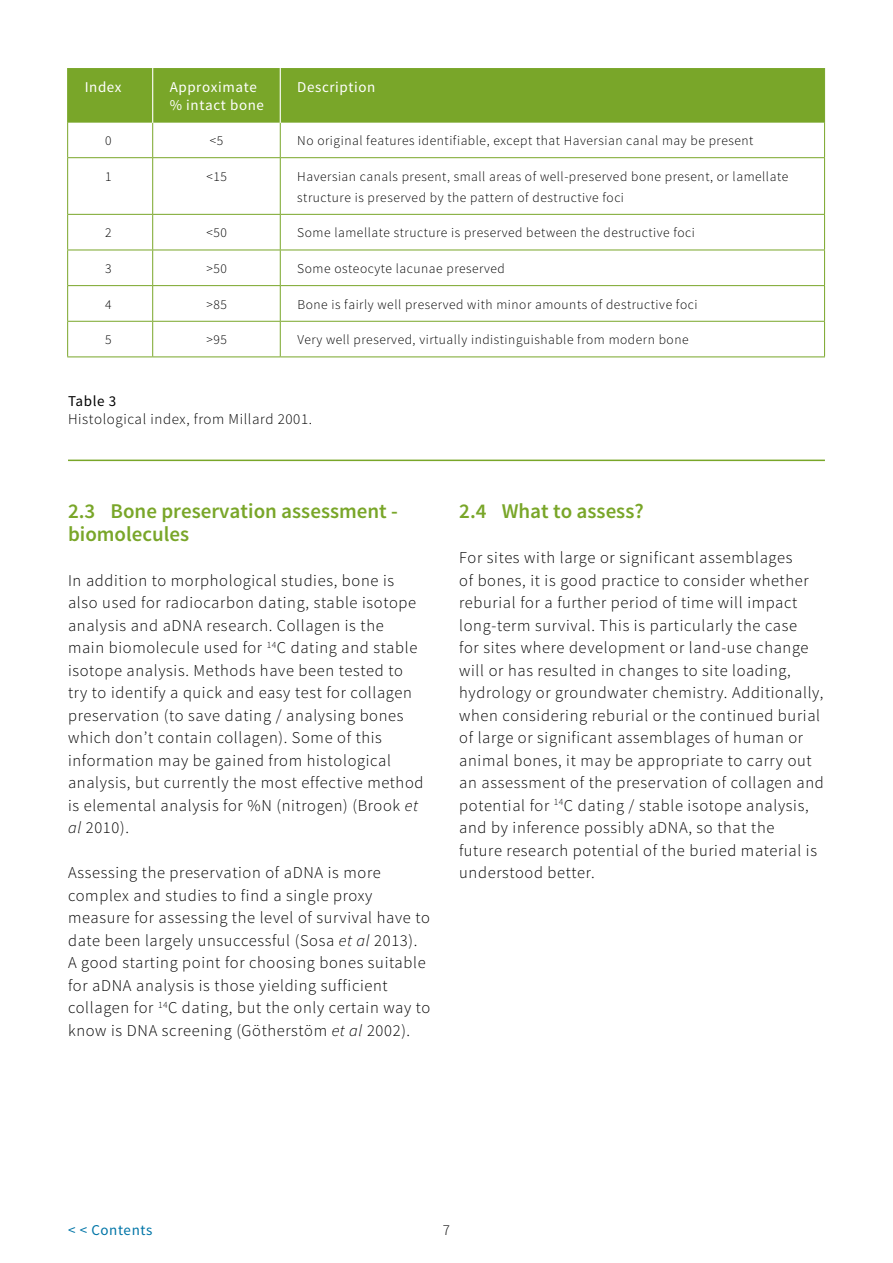
<style>
.page{position:relative;width:893px;height:1263px;background:#fff}
.page>*{position:absolute;margin:0;border:0;box-sizing:border-box;transform-origin:0 0}
.Heading_1{font:600 21px/22.5px "Source Sans Pro";color:#79a629}
.Body_text{font:300 16.5px/22.5px "Source Sans Pro";letter-spacing:.04em;color:#000}
.Table_heading_WHITE{font:15px/18px "Source Sans Pro";letter-spacing:.04em;color:#fff}
.IMAGE_text{font:300 15px "Source Sans Pro";letter-spacing:.04em;color:#000}
.t1{font:15px "Source Sans Pro";letter-spacing:.04em;color:#0075a7}
.IMAGE_heading{font:15px "Source Sans Pro";letter-spacing:.04em;color:#000}
.Table_text{font:300 13.5px/21px "Source Sans Pro";letter-spacing:.04em;color:#000}
.s1{font-style:italic}
</style>
<div class="page">
<div style="left:68px;top:68px;width:756px;height:55px;background:#79a629"></div>
<svg style="left:68px;top:123px;width:756px;height:233px"></svg>
<hr style="left:67px;top:123px;width:1px;height:34px;background:#79a629">
<hr style="left:152px;top:123px;width:1px;height:34px;background:#79a629">
<hr style="left:280px;top:123px;width:1px;height:34px;background:#79a629">
<hr style="left:824px;top:123px;width:1px;height:34px;background:#79a629">
<hr style="left:67px;top:157px;width:86px;height:1px;background:#79a629">
<hr style="left:67px;top:158px;width:1px;height:56px;background:#79a629">
<hr style="left:153px;top:157px;width:127px;height:1px;background:#79a629">
<hr style="left:152px;top:158px;width:1px;height:56px;background:#79a629">
<hr style="left:280px;top:157px;width:545px;height:1px;background:#79a629">
<hr style="left:280px;top:158px;width:1px;height:56px;background:#79a629">
<hr style="left:824px;top:158px;width:1px;height:56px;background:#79a629">
<hr style="left:67px;top:214px;width:86px;height:1px;background:#79a629">
<hr style="left:67px;top:215px;width:1px;height:35px;background:#79a629">
<hr style="left:153px;top:214px;width:127px;height:1px;background:#79a629">
<hr style="left:152px;top:215px;width:1px;height:35px;background:#79a629">
<hr style="left:280px;top:214px;width:545px;height:1px;background:#79a629">
<hr style="left:280px;top:215px;width:1px;height:35px;background:#79a629">
<hr style="left:824px;top:215px;width:1px;height:35px;background:#79a629">
<hr style="left:67px;top:250px;width:86px;height:1px;background:#79a629">
<hr style="left:67px;top:250px;width:1px;height:35px;background:#79a629">
<hr style="left:153px;top:250px;width:127px;height:1px;background:#79a629">
<hr style="left:152px;top:250px;width:1px;height:35px;background:#79a629">
<hr style="left:280px;top:250px;width:545px;height:1px;background:#79a629">
<hr style="left:280px;top:250px;width:1px;height:35px;background:#79a629">
<hr style="left:824px;top:250px;width:1px;height:35px;background:#79a629">
<hr style="left:67px;top:285px;width:86px;height:1px;background:#79a629">
<hr style="left:67px;top:286px;width:1px;height:35px;background:#79a629">
<hr style="left:153px;top:285px;width:127px;height:1px;background:#79a629">
<hr style="left:152px;top:286px;width:1px;height:35px;background:#79a629">
<hr style="left:280px;top:285px;width:545px;height:1px;background:#79a629">
<hr style="left:280px;top:286px;width:1px;height:35px;background:#79a629">
<hr style="left:824px;top:286px;width:1px;height:35px;background:#79a629">
<hr style="left:67px;top:321px;width:86px;height:1px;background:#79a629">
<hr style="left:67px;top:322px;width:1px;height:34px;background:#79a629">
<hr style="left:153px;top:321px;width:127px;height:1px;background:#79a629">
<hr style="left:152px;top:322px;width:1px;height:34px;background:#79a629">
<hr style="left:280px;top:321px;width:545px;height:1px;background:#79a629">
<hr style="left:280px;top:322px;width:1px;height:34px;background:#79a629">
<hr style="left:824px;top:322px;width:1px;height:34px;background:#79a629">
<hr style="left:67px;top:356px;width:86px;height:1px;background:#79a629">
<hr style="left:153px;top:356px;width:127px;height:1px;background:#79a629">
<hr style="left:280px;top:356px;width:545px;height:1px;background:#79a629">
<hr style="left:67px;top:68px;width:1px;height:55px;background:#79a629">
<hr style="left:824px;top:68px;width:1px;height:55px;background:#79a629">
<hr style="left:152px;top:68px;width:1px;height:55px;background:#fff">
<hr style="left:280px;top:68px;width:1px;height:55px;background:#fff">
<hr style="left:68px;top:460px;width:757px;height:1px;background:#79a629">
<p class="Table_heading_WHITE" style="left:85px;top:78px;width:39px">Index</p>
<p class="Table_heading_WHITE" style="left:170px;top:78px;width:96px">Approximate % intact bone</p>
<p class="Table_heading_WHITE" style="left:297px;top:78px;width:80px">Description</p>
<p class="Table_text" style="left:105px;top:130px;width:8px">0</p>
<p class="Table_text" style="left:210px;top:130px;width:15px">&lt;5</p>
<p class="Table_text" style="left:297px;top:130px;width:458px">No original features identifiable, except that Haversian canal may be present</p>
<p class="Table_text" style="left:105px;top:166px;width:8px">1</p>
<p class="Table_text" style="left:206px;top:166px;width:22px">&lt;15</p>
<p class="Table_text" style="left:297px;top:166px;width:492px">Haversian canals present, small areas of well-preserved bone present, or lamellate structure is preserved by the pattern of destructive foci</p>
<p class="Table_text" style="left:105px;top:222px;width:8px">2</p>
<p class="Table_text" style="left:206px;top:222px;width:22px">&lt;50</p>
<p class="Table_text" style="left:297px;top:222px;width:399px">Some lamellate structure is preserved between the destructive foci</p>
<p class="Table_text" style="left:105px;top:258px;width:8px">3</p>
<p class="Table_text" style="left:206px;top:258px;width:22px">&gt;50</p>
<p class="Table_text" style="left:297px;top:258px;width:209px">Some osteocyte lacunae preserved</p>
<p class="Table_text" style="left:105px;top:294px;width:8px">4</p>
<p class="Table_text" style="left:206px;top:294px;width:22px">&gt;85</p>
<p class="Table_text" style="left:297px;top:294px;width:402px">Bone is fairly well preserved with minor amounts of destructive foci</p>
<p class="Table_text" style="left:105px;top:329px;width:8px">5</p>
<p class="Table_text" style="left:206px;top:329px;width:22px">&gt;95</p>
<p class="Table_text" style="left:297px;top:329px;width:393px">Very well preserved, virtually indistinguishable from modern bone</p>
<p class="IMAGE_heading" style="left:68px;top:391px;width:50px">Table 3</p>
<p class="IMAGE_text" style="left:68px;top:409px;width:246px">Histological index, from Millard 2001.</p>
<p class="Heading_1" style="left:68px;top:500px;width:331px">2.3 Bone preservation assessment - biomolecules</p>
<p class="Body_text" style="left:68px;top:569px;width:357px">In addition to morphological studies, bone is also used for radiocarbon dating, stable isotope analysis and aDNA research. Collagen is the main biomolecule used for <sup>14</sup>C dating and stable isotope analysis. Methods have been tested to try to identify a quick and easy test for collagen preservation (to save dating / analysing bones which don’t contain collagen). Some of this information may be gained from histological analysis, but currently the most effective method is elemental analysis for %N (nitrogen) (Brook <span class="s1">et al</span> 2010).</p>
<p class="Body_text" style="left:68px;top:861px;width:364px">Assessing the preservation of aDNA is more complex and studies to find a single proxy measure for assessing the level of survival have to date been largely unsuccessful (Sosa <span class="s1">et al</span> 2013).<br>A good starting point for choosing bones suitable for aDNA analysis is those yielding sufficient collagen for <sup>14</sup>C dating, but the only certain way to know is DNA screening (Götherstöm <span class="s1">et al</span> 2002).</p>
<p class="Heading_1" style="left:459px;top:500px;width:186px">2.4 What to assess?</p>
<p class="Body_text" style="left:459px;top:546px;width:366px">For sites with large or significant assemblages<br>of bones, it is good practice to consider whether reburial for a further period of time will impact long-term survival. This is particularly the case<br>for sites where development or land-use change will or has resulted in changes to site loading, hydrology or groundwater chemistry. Additionally, when considering reburial or the continued burial of large or significant assemblages of human or animal bones, it may be appropriate to carry out an assessment of the preservation of collagen and potential for <sup>14</sup>C dating / stable isotope analysis, and by inference possibly aDNA, so that the<br>future research potential of the buried material is understood better.</p>
<p class="t1" style="left:68px;top:1220px;width:86px">&lt; &lt; Contents</p>
<p class="IMAGE_text" style="left:443px;top:1220px;width:9px">7</p>
</div>
